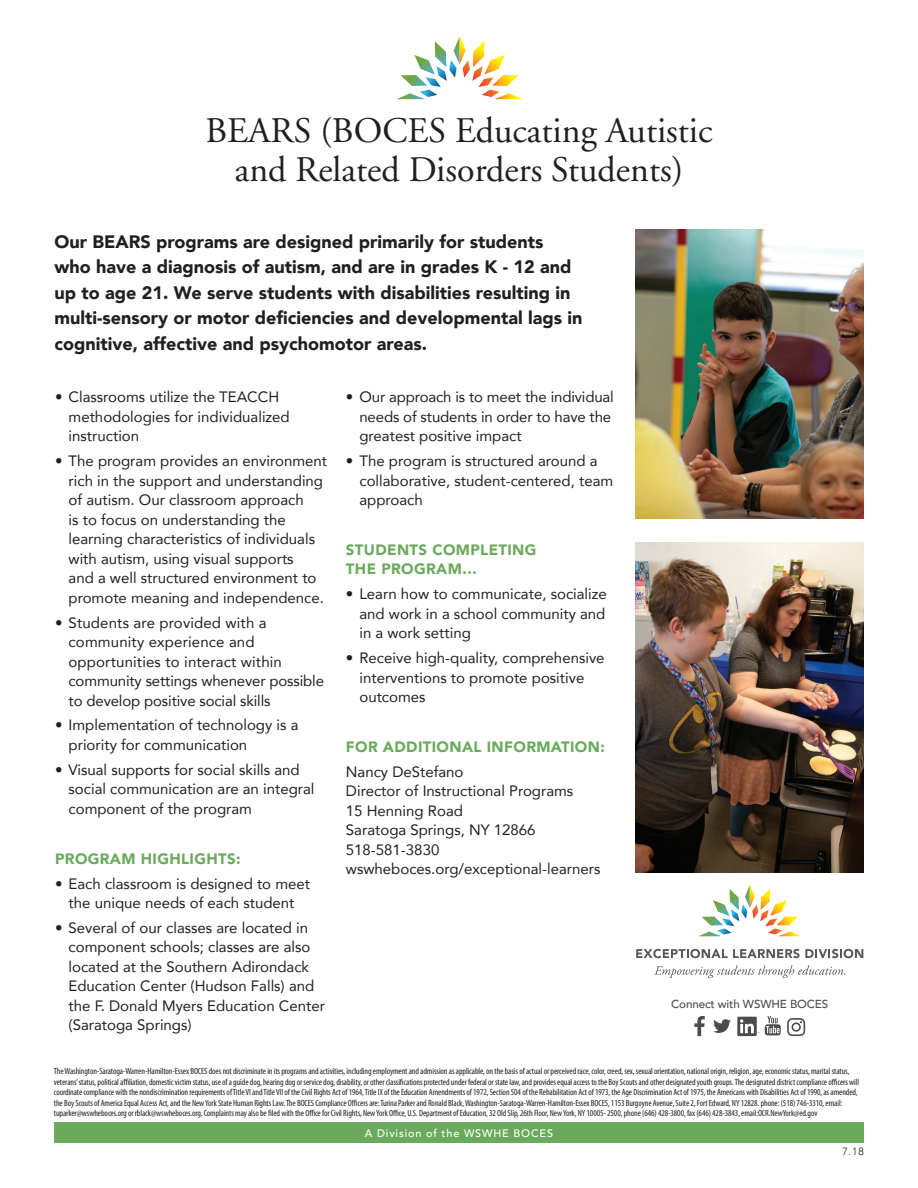
<style>
.page{position:relative;width:918px;height:1188px;background:#fff}
.page>*{position:absolute;margin:0;border:0;box-sizing:border-box;transform-origin:0 0}
.Head{font:36px "Adobe Garamond";color:#231f20}
.Body_Bullet{font:900 18px/25.5px "Avenir";color:#231f20}
.Body_Bullet-2{font:15px/19.5px "Avenir";color:#231f20}
.Body_Bullet-3{font:900 15px/19.5px "Avenir";letter-spacing:.025em;color:#6aaa5c}
.t1{font:500 11.7px "Avenir";letter-spacing:-.01em;color:#4b4c4d}
.t2{font:500 10.8px "Avenir";letter-spacing:.075em;color:#fff}
.t3{font:300 10.5px "Avenir";color:#231f20}
.t4{font:condensed 9px/10.5px "Myriad Pro";letter-spacing:-.01em;color:#231f20}
</style>
<div class="page">
<div style="left:54px;top:1122px;width:810px;height:21px;background:#6aaa5c"></div>
<svg style="left:654px;top:965px;width:191px;height:13px"></svg>
<svg style="left:699px;top:885px;width:102px;height:51px"></svg>
<svg style="left:636px;top:949px;width:227px;height:9px"></svg>
<svg style="left:765px;top:1016px;width:16px;height:19px"></svg>
<svg style="left:694px;top:1016px;width:11px;height:20px"></svg>
<svg style="left:713px;top:1019px;width:18px;height:14px"></svg>
<svg style="left:787px;top:1018px;width:18px;height:18px"></svg>
<div style="left:737px;top:1017px;width:20px;height:19px;background:#4b4c4d"></div>
<svg style="left:740px;top:1019px;width:19px;height:14px"></svg>
<img style="left:635px;top:543px;width:229px;height:330px">
<img style="left:635px;top:230px;width:229px;height:288px">
<img style="left:397px;top:36px;width:125px;height:63px">
<p class="Head" style="left:205px;top:111px;width:509px">BEARS (BOCES Educating Autistic</p>
<p class="Head" style="left:235px;top:150px;width:450px">and Related Disorders Students)</p>
<p class="Body_Bullet" style="left:55px;top:228px;width:529px">Our BEARS programs are designed primarily for students who have a diagnosis of autism, and are in grades K - 12 and up to age 21. We serve students with disabilities resulting in multi-sensory or motor deficiencies and developmental lags in cognitive, affective and psychomotor areas.</p>
<p class="Body_Bullet-2" style="left:69px;top:387px;width:223px;text-indent:-14px">• Classrooms utilize the TEACCH methodologies for individualized instruction</p>
<p class="Body_Bullet-2" style="left:69px;top:451px;width:260px;text-indent:-14px">• The program provides an environment rich in the support and understanding of autism. Our classroom approach<br>is to focus on understanding the learning characteristics of individuals with autism, using visual supports<br>and a well structured environment to promote meaning and independence.</p>
<p class="Body_Bullet-2" style="left:69px;top:612px;width:257px;text-indent:-14px">• Students are provided with a community experience and opportunities to interact within community settings whenever possible to develop positive social skills</p>
<p class="Body_Bullet-2" style="left:69px;top:715px;width:231px;text-indent:-14px">• Implementation of technology is a priority for communication</p>
<p class="Body_Bullet-2" style="left:69px;top:759px;width:247px;text-indent:-14px">• Visual supports for social skills and social communication are an integral component of the program</p>
<p class="Body_Bullet-3" style="left:55px;top:848px;width:187px">PROGRAM HIGHLIGHTS:</p>
<p class="Body_Bullet-2" style="left:55px;top:873px;width:257px;text-align:center">• Each classroom is designed to meet the unique needs of each student</p>
<p class="Body_Bullet-2" style="left:69px;top:918px;width:258px;text-indent:-14px">• Several of our classes are located in component schools; classes are also located at the Southern Adirondack Education Center (Hudson Falls) and the F. Donald Myers Education Center (Saratoga Springs)</p>
<p class="Body_Bullet-2" style="left:359px;top:387px;width:256px;text-indent:-14px">• Our approach is to meet the individual needs of students in order to have the greatest positive impact</p>
<p class="Body_Bullet-2" style="left:359px;top:451px;width:255px;text-indent:-14px">• The program is structured around a collaborative, student-centered, team approach</p>
<p class="Body_Bullet-3" style="left:346px;top:540px;width:192px">STUDENTS COMPLETING<br>THE PROGRAM…</p>
<p class="Body_Bullet-2" style="left:359px;top:584px;width:249px;text-align:justify;text-indent:-14px">• Learn how to communicate, socialize and work in a school community and in a work setting</p>
<p class="Body_Bullet-2" style="left:359px;top:648px;width:247px;text-indent:-14px">• Receive high-quality, comprehensive interventions to promote positive outcomes</p>
<p class="Body_Bullet-3" style="left:346px;top:737px;width:260px">FOR ADDITIONAL INFORMATION:</p>
<p class="Body_Bullet-2" style="left:346px;top:762px;width:256px">Nancy DeStefano<br>Director of Instructional Programs<br>15 Henning Road<br>Saratoga Springs, NY 12866<br>518-581-3830 wswheboces.org/exceptional-learners</p>
<p class="t1" style="left:671px;top:994px;width:159px">Connect with WSWHE BOCES</p>
<p class="t4" style="left:54px;top:1066px;width:807px">The Washington-Saratoga-Warren-Hamilton-Essex BOCES does not discriminate in its programs and activities, including employment and admission as applicable, on the basis of actual or perceived race, color, creed, sex, sexual orientation, national origin, religion, age, economic status, marital status, veterans’ status, political affiliation, domestic victim status, use of a guide dog, hearing dog or service dog, disability, or other classifications protected under federal or state law, and provides equal access to the Boy Scouts and other designated youth groups. The designated district compliance officers will coordinate compliance with the nondiscrimination requirements of Title VI and Title VII of the Civil Rights Act of 1964, Title IX of the Education Amendments of 1972, Section 504 of the Rehabilitation Act of 1973, the Age Discrimination Act of 1975, the Americans with Disabilities Act of 1990, as amended, the Boy Scouts of America Equal Access Act, and the New York State Human Rights Law. The BOCES Compliance Officers are: Turina Parker and Ronald Black, Washington-Saratoga-Warren-Hamilton-Essex BOCES, 1153 Burgoyne Avenue, Suite 2, Fort Edward, NY 12828. phone: (518) 746-3310, email: tuparker@wswheboces.org or rblack@wswheboces.org. Complaints may also be filed with the Office for Civil Rights, New York Office, U.S. Department of Education, 32 Old Slip, 26th Floor, New York, NY 10005- 2500, phone (646) 428-3800, fax (646) 428-3843, email:OCR.NewYork@ed.gov</p>
<p class="t2" style="left:365px;top:1123px;width:190px">A Division of the WSWHE BOCES</p>
<p class="t3" style="left:842px;top:1145px;width:23px">7.18</p>
</div>
